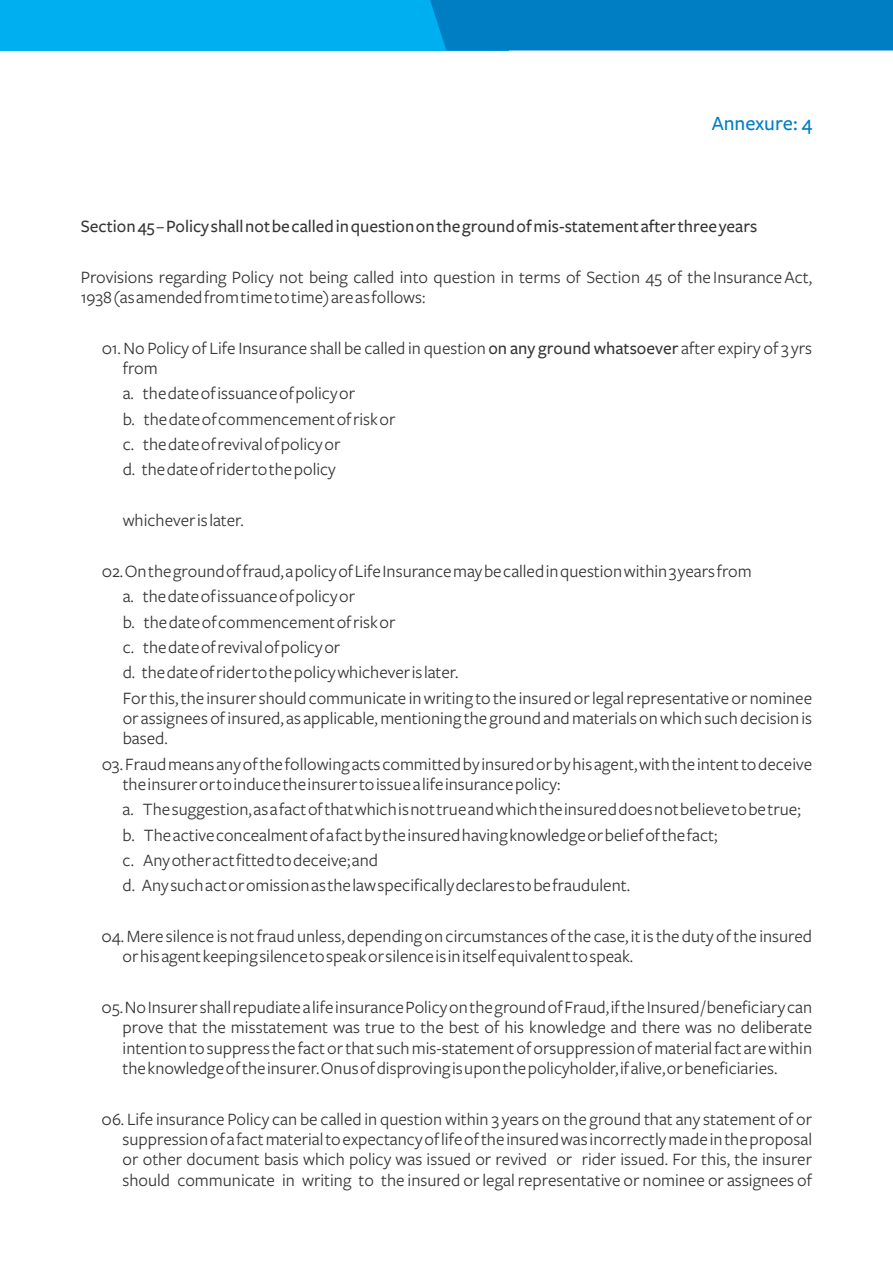
<style>
.page{position:relative;width:893px;height:1263px;background:#fff}
.page>*{position:absolute;margin:0;border:0;box-sizing:border-box;transform-origin:0 0}
.t1{font:500 21px "Freight Sans";color:#007ec4}
.t2{font:18px/20.2px "Freight Sans";color:#373435}
.t3{font:500 18px "Freight Sans";color:#373435}
.s1{font-weight:500}
</style>
<div class="page">
<div style="left:0;top:0;width:508px;height:51px;background:#00afef"></div>
<div style="left:430px;top:0;width:463px;height:51px;background:#007ec4"></div>
<p class="t1" style="left:712px;top:113px;width:102px">Annexure: 4</p>
<p class="t3" style="left:81px;top:217px;width:678px">Section 45 – Policy shall not be called in question on the ground of mis-statement after three years</p>
<p class="t2" style="left:81px;top:267px;width:733px">Provisions regarding Policy not being called into question in terms of Section 45 of the Insurance Act,<br>1938 (as amended from time to time) are as follows:</p>
<p class="t2" style="left:123px;top:338px;width:691px;text-indent:-21px">01. No Policy of Life Insurance shall be called in question <span class="s1">on any ground whatsoever</span> after expiry of 3 yrs from</p>
<p class="t2" style="left:123px;top:381px;width:274px;line-height:25.3px">a. the date of issuance of policy or<br>b. the date of commencement of risk or c. the date of revival of policy or<br>d. the date of rider to the policy</p>
<p class="t2" style="left:123px;top:511px;width:123px">whichever is later.</p>
<p class="t2" style="left:123px;top:559px;width:691px;line-height:25.3px;text-indent:-21px">02. On the ground of fraud, a policy of Life Insurance may be called in question within 3 years from<br>a. the date of issuance of policy or<br>b. the date of commencement of risk or<br>c. the date of revival of policy or<br>d. the date of rider to the policy whichever is later.<br>For this, the insurer should communicate in writing to the insured or legal representative or nominee</p>
<p class="t2" style="left:123px;top:708px;width:691px">or assignees of insured, as applicable, mentioning the ground and materials on which such decision is based.</p>
<p class="t2" style="left:123px;top:754px;width:691px;text-indent:-21px">03. Fraud means any of the following acts committed by insured or by his agent, with the intent to deceive the insurer or to induce the insurer to issue a life insurance policy:</p>
<p class="t2" style="left:123px;top:797px;width:680px;line-height:25.3px">a. The suggestion, as a fact of that which is not true and which the insured does not believe to be true; b. The active concealment of a fact by the insured having knowledge or belief of the fact;<br>c. Any other act fitted to deceive; and<br>d. Any such act or omission as the law specifically declares to be fraudulent.</p>
<p class="t2" style="left:123px;top:926px;width:691px;text-indent:-21px">04. Mere silence is not fraud unless, depending on circumstances of the case, it is the duty of the insured or his agent keeping silence to speak or silence is in itself equivalent to speak.</p>
<p class="t2" style="left:123px;top:997px;width:691px;text-align:justify;text-indent:-21px">05. No Insurer shall repudiate a life insurance Policy on the ground of Fraud, if the Insured / beneficiary can prove that the misstatement was true to the best of his knowledge and there was no deliberate intention to suppress the fact or that such mis-statement of orsuppression of material fact are within the knowledge of the insurer. Onus of disproving is upon the policyholder, if alive, or beneficiaries.</p>
<p class="t2" style="left:123px;top:1109px;width:691px;text-align:justify;text-indent:-21px">06. Life insurance Policy can be called in question within 3 years on the ground that any statement of or suppression of a fact material to expectancy of life of the insured was incorrectly made in the proposal or other document basis which policy was issued or revived or rider issued. For this, the insurer should communicate in writing to the insured or legal representative or nominee or assignees of</p>
</div>
